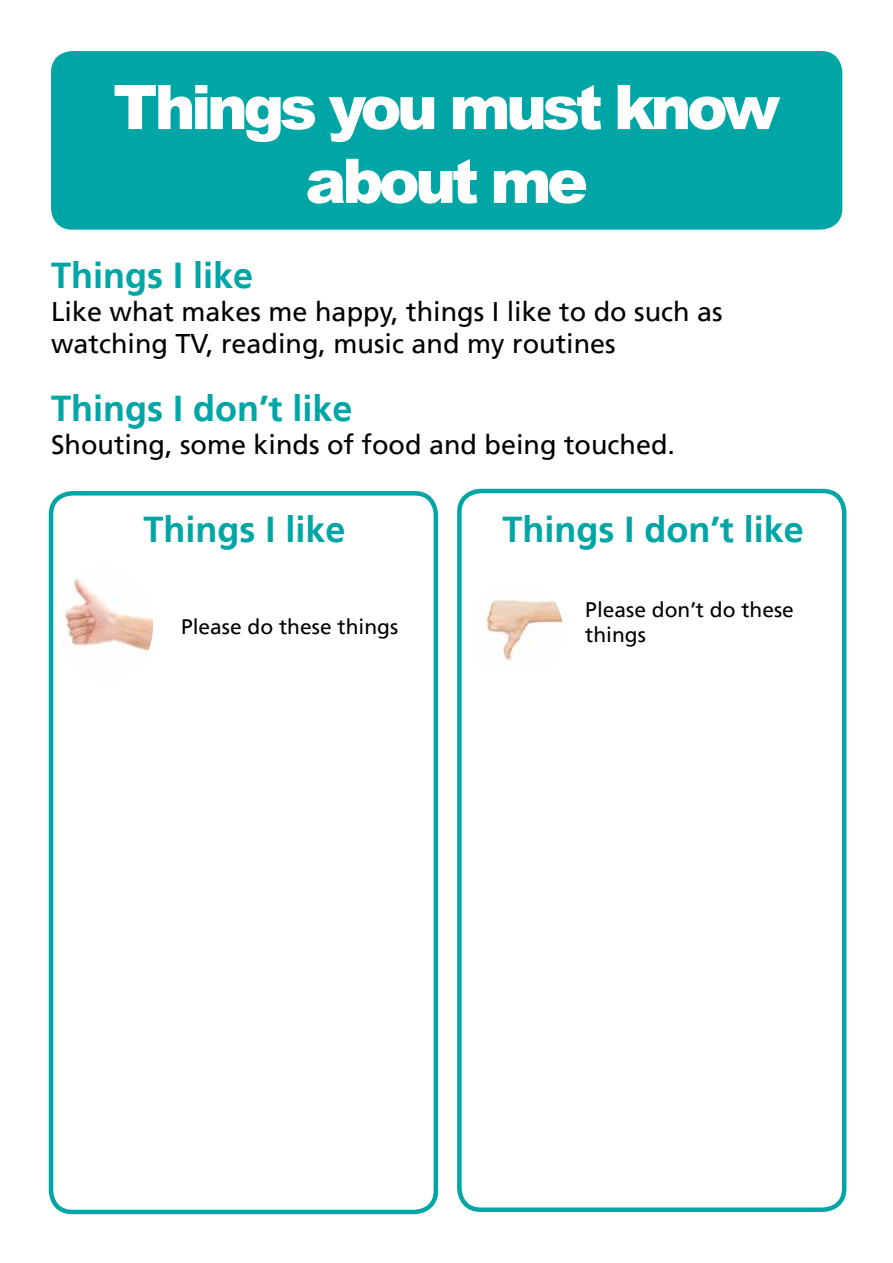
<style>
.page{position:relative;width:893px;height:1263px;background:#fff}
.page>*{position:absolute;margin:0;border:0;box-sizing:border-box;transform-origin:0 0}
.t1{font:900 61.5px/73.8px "Arial";letter-spacing:-.075em;color:#fff;text-align:center}
.t2{font:700 36px "Frutiger";color:#00a6a5}
.t3{font:27px/32.4px "Frutiger";color:#000}
.t4{font:21px/25.2px "Frutiger";color:#000}
</style>
<div class="page">
<div style="left:51px;top:51px;width:791px;height:179px;background:#00a6a5;border-radius:21px"></div>
<div style="left:49px;top:491px;width:389px;height:723px;border:4px solid #00a6a5;border-radius:21px"></div>
<div style="left:457px;top:489px;width:389px;height:723px;border:4px solid #00a6a5;border-radius:21px"></div>
<img style="left:62px;top:579px;width:91px;height:75px">
<img style="left:484px;top:600px;width:79px;height:61px">
<h1 class="t1" style="left:113px;top:68px;width:668px">Things you must know about me</h1>
<h2 class="t2" style="left:51px;top:254px;width:204px">Things I like</h2>
<p class="t3" style="left:51px;top:295px;width:673px">Like what makes me happy, things I like to do such as watching TV, reading, music and my routines</p>
<h2 class="t2" style="left:51px;top:388px;width:303px">Things I don’t like</h2>
<p class="t3" style="left:51px;top:428px;width:626px">Shouting, some kinds of food and being touched.</p>
<h2 class="t2" style="left:144px;top:508px;width:204px">Things I like</h2>
<p class="t4" style="left:181px;top:614px;width:219px">Please do these things</p>
<h2 class="t2" style="left:502px;top:508px;width:303px">Things I don’t like</h2>
<p class="t4" style="left:585px;top:597px;width:210px">Please don’t do these things</p>
</div>
